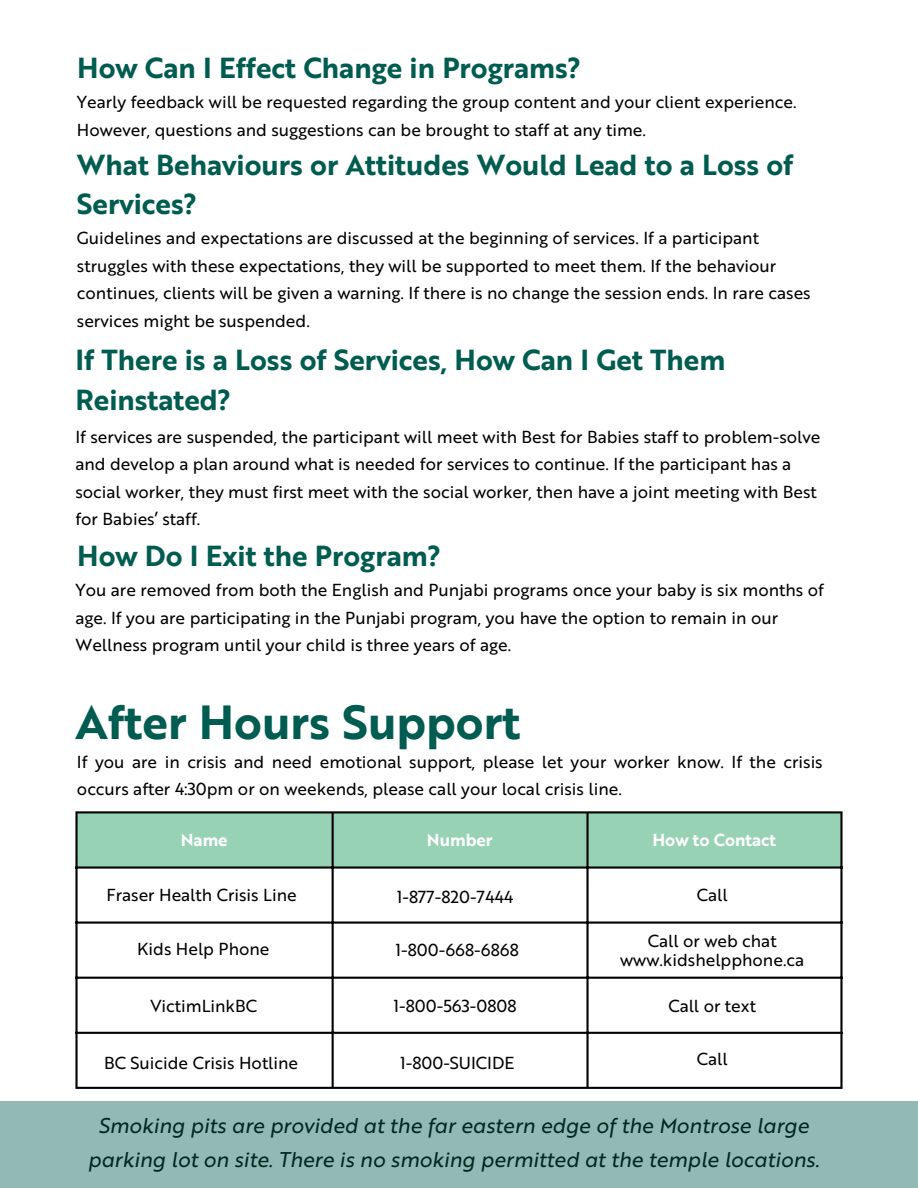
<style>
.page{position:relative;width:918px;height:1188px;background:#fff}
.page>*{position:absolute;margin:0;border:0;box-sizing:border-box;transform-origin:0 0}
.t1{font:46.5px "Brother 1816 Bold";color:#005c50}
.t2{font:28.2px/39.2px "Brother 1816 Bold";color:#005c50}
.t3{font:20.7px/33.9px "Brother 1816 Regular Italic";color:#000;text-align:center}
.t4{font:16.95px/27.5px "Brother 1816 Regular";color:#000}
.t5{font:16.95px "Brother 1816 Bold";color:#fff}
</style>
<div class="page">
<div style="left:0;top:1101px;width:918px;height:87px;background:#92b9b4"></div>
<div style="left:78px;top:813px;width:762px;height:53px;background:#97d2b5"></div>
<svg style="left:78px;top:869px;width:762px;height:218px"></svg>
<hr style="left:75px;top:813px;width:3px;height:274px;background:#000">
<hr style="left:332px;top:813px;width:2px;height:274px;background:#000">
<hr style="left:586px;top:813px;width:3px;height:274px;background:#000">
<hr style="left:840px;top:813px;width:3px;height:274px;background:#000">
<hr style="left:75px;top:811px;width:768px;height:2px;background:#000">
<hr style="left:75px;top:866px;width:768px;height:3px;background:#000">
<hr style="left:75px;top:922px;width:768px;height:2px;background:#000">
<hr style="left:75px;top:977px;width:768px;height:2px;background:#000">
<hr style="left:75px;top:1032px;width:768px;height:2px;background:#000">
<hr style="left:75px;top:1087px;width:768px;height:2px;background:#000">
<h2 class="t2" style="left:77px;top:46px;width:506px">How Can I Effect Change in Programs?</h2>
<p class="t4" style="left:77px;top:87px;width:721px">Yearly feedback will be requested regarding the group content and your client experience.<br>However, questions and suggestions can be brought to staff at any time.</p>
<p class="t2" style="left:77px;top:144px;width:718px">What Behaviours or Attitudes Would Lead to a Loss of<br>Services?</p>
<h3 class="t4" style="left:77px;top:223px;width:735px">Guidelines and expectations are discussed at the beginning of services. If a participant struggles with these expectations, they will be supported to meet them. If the behaviour continues, clients will be given a warning. If there is no change the session ends. In rare cases services might be suspended.</h3>
<h2 class="t2" style="left:75px;top:339px;width:651px">If There is a Loss of Services, How Can I Get Them<br>Reinstated?</h2>
<p class="t4" style="left:75px;top:422px;width:746px">If services are suspended, the participant will meet with Best for Babies staff to problem-solve and develop a plan around what is needed for services to continue. If the participant has a social worker, they must first meet with the social worker, then have a joint meeting with Best for Babies’ staff.</p>
<h4 class="t2" style="left:77px;top:534px;width:365px">How Do I Exit the Program?</h4>
<p class="t4" style="left:75px;top:575px;width:750px">You are removed from both the English and Punjabi programs once your baby is six months of age. If you are participating in the Punjabi program, you have the option to remain in our<br>Wellness program until your child is three years of age.</p>
<h2 class="t1" style="left:75px;top:688px;width:446px">After Hours Support</h2>
<p class="t4" style="left:77px;top:747px;width:747px">If you are in crisis and need emotional support, please let your worker know. If the crisis occurs after 4:30pm or on weekends, please call your local crisis line.</p>
<h1 class="t5" style="left:181px;top:828px;width:48px">Name</h1>
<p class="t5" style="left:427px;top:828px;width:67px">Number</p>
<p class="t5" style="left:652px;top:828px;width:125px">How to Contact</p>
<p class="t4" style="left:106px;top:880px;width:192px">Fraser Health Crisis Line</p>
<p class="t4" style="left:397px;top:882px;width:118px">1-877-820-7444</p>
<p class="t4" style="left:137px;top:935px;width:134px">Kids Help Phone</p>
<p class="t4" style="left:395px;top:936px;width:125px">1-800-668-6868</p>
<p class="t4" style="left:150px;top:991px;width:108px">VictimLinkBC</p>
<p class="t4" style="left:393px;top:991px;width:125px">1-800-563-0808</p>
<p class="t4" style="left:697px;top:880px;width:32px">Call</p>
<p class="t4" style="left:648px;top:926px;width:130px">Call or web chat</p>
<p class="t4" style="left:620px;top:945px;width:185px">www.kidshelpphone.ca</p>
<p class="t4" style="left:668px;top:991px;width:89px">Call or text</p>
<p class="t4" style="left:104px;top:1048px;width:196px">BC Suicide Crisis Hotline</p>
<p class="t4" style="left:400px;top:1048px;width:116px">1-800-SUICIDE</p>
<p class="t4" style="left:697px;top:1044px;width:32px">Call</p>
<h2 class="t3" style="left:88px;top:1107px;width:733px">Smoking pits are provided at the far eastern edge of the Montrose large parking lot on site. There is no smoking permitted at the temple locations.</h2>
</div>
